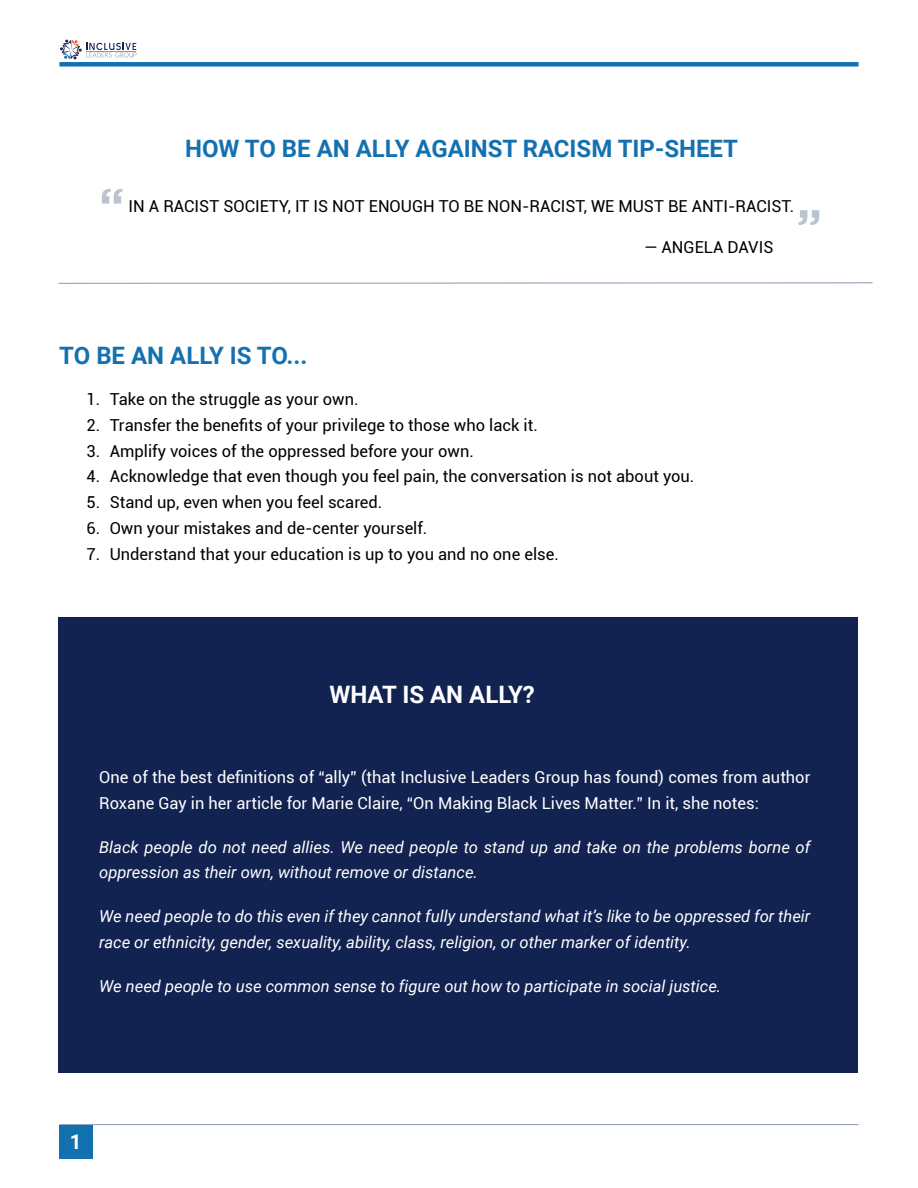
<style>
.page{position:relative;width:918px;height:1188px;background:#fff}
.page>*{position:absolute;margin:0;border:0;box-sizing:border-box;transform-origin:0 0}
.t1{font:700 24px "Roboto";color:#1471b0}
.t2{font:700 24px "Roboto";color:#fff}
.t3{font:700 20.55px "Roboto";color:#fff}
.t4{font:16.5px "Roboto";color:#000}
.t5{font:italic 16.5px/25.8px "Roboto";color:#fff}
.t6{font:16.5px/25.8px "Roboto";color:#fff}
</style>
<div class="page">
<svg style="left:102px;top:189px;width:21px;height:15px"></svg>
<svg style="left:798px;top:210px;width:21px;height:15px"></svg>
<svg style="left:58px;top:282px;width:815px;height:2px;background:#c2cad7"></svg>
<div style="left:59px;top:62px;width:800px;height:5px;background:#1471b0"></div>
<hr style="left:59px;top:1124px;width:800px;height:1px;background:#8897b2">
<div style="left:59px;top:1125px;width:34px;height:34px;background:#1471b0"></div>
<div style="left:59px;top:618px;width:799px;height:455px;background:#122351"></div>
<svg style="left:60px;top:40px;width:77px;height:19px"></svg>
<hr style="left:86px;top:51px;width:50px;height:1px;background:#8896b1">
<h1 class="t1" style="left:185px;top:132px;width:555px">HOW TO BE AN ALLY AGAINST RACISM TIP-SHEET</h1>
<p class="t4" style="left:128px;top:194px;width:667px">IN A RACIST SOCIETY, IT IS NOT ENOUGH TO BE NON-RACIST, WE MUST BE ANTI-RACIST.</p>
<p class="t4" style="left:644px;top:235px;width:131px">— ANGELA DAVIS</p>
<h1 class="t1" style="left:59px;top:339px;width:250px">TO BE AN ALLY IS TO...</h1>
<p class="t4" style="left:86px;top:388px;width:274px">1. Take on the struggle as your own.</p>
<p class="t4" style="left:86px;top:413px;width:453px">2. Transfer the benefits of your privilege to those who lack it.</p>
<p class="t4" style="left:86px;top:439px;width:389px">3. Amplify voices of the oppressed before your own.</p>
<p class="t4" style="left:86px;top:465px;width:609px">4. Acknowledge that even though you feel pain, the conversation is not about you.</p>
<p class="t4" style="left:86px;top:491px;width:297px">5. Stand up, even when you feel scared.</p>
<p class="t4" style="left:86px;top:517px;width:342px">6. Own your mistakes and de-center yourself.</p>
<p class="t4" style="left:86px;top:542px;width:474px">7. Understand that your education is up to you and no one else.</p>
<h1 class="t2" style="left:329px;top:677px;width:207px">WHAT IS AN ALLY?</h1>
<p class="t6" style="left:99px;top:764px;width:713px">One of the best definitions of “ally” (that Inclusive Leaders Group has found) comes from author<br>Roxane Gay in her article for Marie Claire, “On Making Black Lives Matter.” In it, she notes:</p>
<p class="t5" style="left:99px;top:833px;width:713px">Black people do not need allies. We need people to stand up and take on the problems borne of oppression as their own, without remove or distance.</p>
<p class="t5" style="left:99px;top:903px;width:713px">We need people to do this even if they cannot fully understand what it’s like to be oppressed for their race or ethnicity, gender, sexuality, ability, class, religion, or other marker of identity.</p>
<p class="t5" style="left:99px;top:972px;width:623px">We need people to use common sense to figure out how to participate in social justice.</p>
<p class="t3" style="left:70px;top:1128px;width:13px">1</p>
</div>
